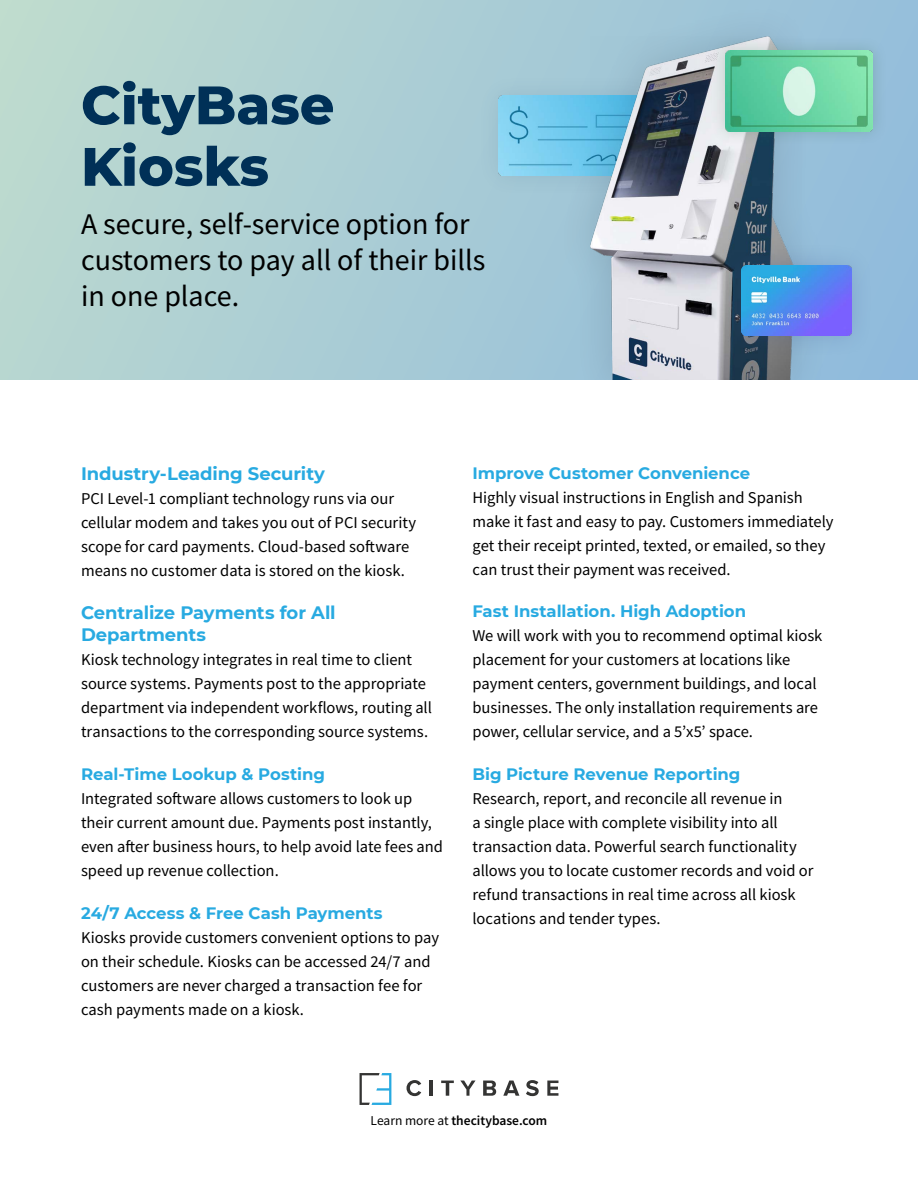
<style>
.page{position:relative;width:918px;height:1188px;background:#fff}
.page>*{position:absolute;margin:0;border:0;box-sizing:border-box;transform-origin:0 0}
.t1{font:800 54px/61.5px "Montserrat";color:#003057}
.t2{font:30px/36px "Source Sans Pro";color:#000}
.t3{font:700 18px/22.5px "Montserrat";letter-spacing:-.005em;color:#28aae1}
.t4{font:16.5px/24px "Source Sans Pro";color:#000}
.t5{font:700 16.5px "Montserrat";color:#28aae1}
.t6{font:600 13.5px "Source Sans Pro";color:#000}
.s1{font-weight:400}
</style>
<div class="page">
<svg style="left:0;top:0;width:918px;height:380px;background:#acced3"></svg>
<div style="left:476px;top:72px;width:192px;height:127px;background:#a4c8d5"></div>
<img style="left:498px;top:95px;width:57px;height:81px">
<div style="left:555px;top:1px;width:277px;height:418px;background:#3b404d;opacity:.2"></div>
<img style="left:590px;top:37px;width:212px;height:343px">
<div style="left:0;top:380px;width:918px;height:69px;background:#fff"></div>
<svg style="left:360px;top:1073px;width:31px;height:32px"></svg>
<svg style="left:407px;top:1080px;width:14px;height:16px"></svg>
<hr style="left:430px;top:1081px;width:3px;height:15px;background:#343433">
<svg style="left:441px;top:1081px;width:13px;height:15px"></svg>
<svg style="left:460px;top:1081px;width:15px;height:15px"></svg>
<svg style="left:483px;top:1081px;width:13px;height:15px"></svg>
<svg style="left:503px;top:1081px;width:16px;height:15px"></svg>
<svg style="left:526px;top:1080px;width:13px;height:16px"></svg>
<svg style="left:547px;top:1081px;width:11px;height:15px"></svg>
<div style="left:719px;top:243px;width:155px;height:115px;background:#3b5393;opacity:.25"></div>
<img style="left:742px;top:266px;width:109px;height:70px">
<div style="left:710px;top:36px;width:178px;height:110px;background:#336643;opacity:.25"></div>
<img style="left:725px;top:51px;width:148px;height:80px">
<h1 class="t1" style="left:81px;top:71px;width:255px">CityBase<br>Kiosks</h1>
<h2 class="t2" style="left:81px;top:205px;width:406px">A secure, self-service option for customers to pay all of their bills in one place.</h2>
<p class="t3" style="left:81px;top:462px;width:246px">Industry-Leading Security</p>
<p class="t4" style="left:81px;top:487px;width:337px">PCI Level-1 compliant technology runs via our cellular modem and takes you out of PCI security scope for card payments. Cloud-based software means no customer data is stored on the kiosk.</p>
<p class="t3" style="left:81px;top:600px;width:256px">Centralize Payments for All<br>Departments</p>
<p class="t4" style="left:81px;top:648px;width:352px">Kiosk technology integrates in real time to client source systems. Payments post to the appropriate department via independent workflows, routing all transactions to the corresponding source systems.</p>
<p class="t5" style="left:81px;top:762px;width:245px">Real-Time Lookup &amp; Posting</p>
<p class="t4" style="left:81px;top:787px;width:364px">Integrated software allows customers to look up their current amount due. Payments post instantly, even after business hours, to help avoid late fees and speed up revenue collection.</p>
<p class="t5" style="left:81px;top:901px;width:303px">24/7 Access &amp; Free Cash Payments</p>
<p class="t4" style="left:81px;top:925px;width:360px">Kiosks provide customers convenient options to pay on their schedule. Kiosks can be accessed 24/7 and customers are never charged a transaction fee for cash payments made on a kiosk.</p>
<p class="t5" style="left:472px;top:461px;width:279px">Improve Customer Convenience</p>
<p class="t4" style="left:472px;top:485px;width:363px">Highly visual instructions in English and Spanish make it fast and easy to pay. Customers immediately get their receipt printed, texted, or emailed, so they can trust their payment was received.</p>
<p class="t5" style="left:472px;top:600px;width:275px">Fast Installation. High Adoption</p>
<p class="t4" style="left:472px;top:624px;width:351px">We will work with you to recommend optimal kiosk placement for your customers at locations like payment centers, government buildings, and local businesses. The only installation requirements are power, cellular service, and a 5’x5’ space.</p>
<p class="t5" style="left:472px;top:762px;width:269px">Big Picture Revenue Reporting</p>
<p class="t4" style="left:472px;top:787px;width:343px">Research, report, and reconcile all revenue in<br>a single place with complete visibility into all transaction data. Powerful search functionality allows you to locate customer records and void or refund transactions in real time across all kiosk locations and tender types.</p>
<p class="t6" style="left:371px;top:1112px;width:178px"><span class="s1">Learn more at</span> thecitybase.com</p>
</div>
